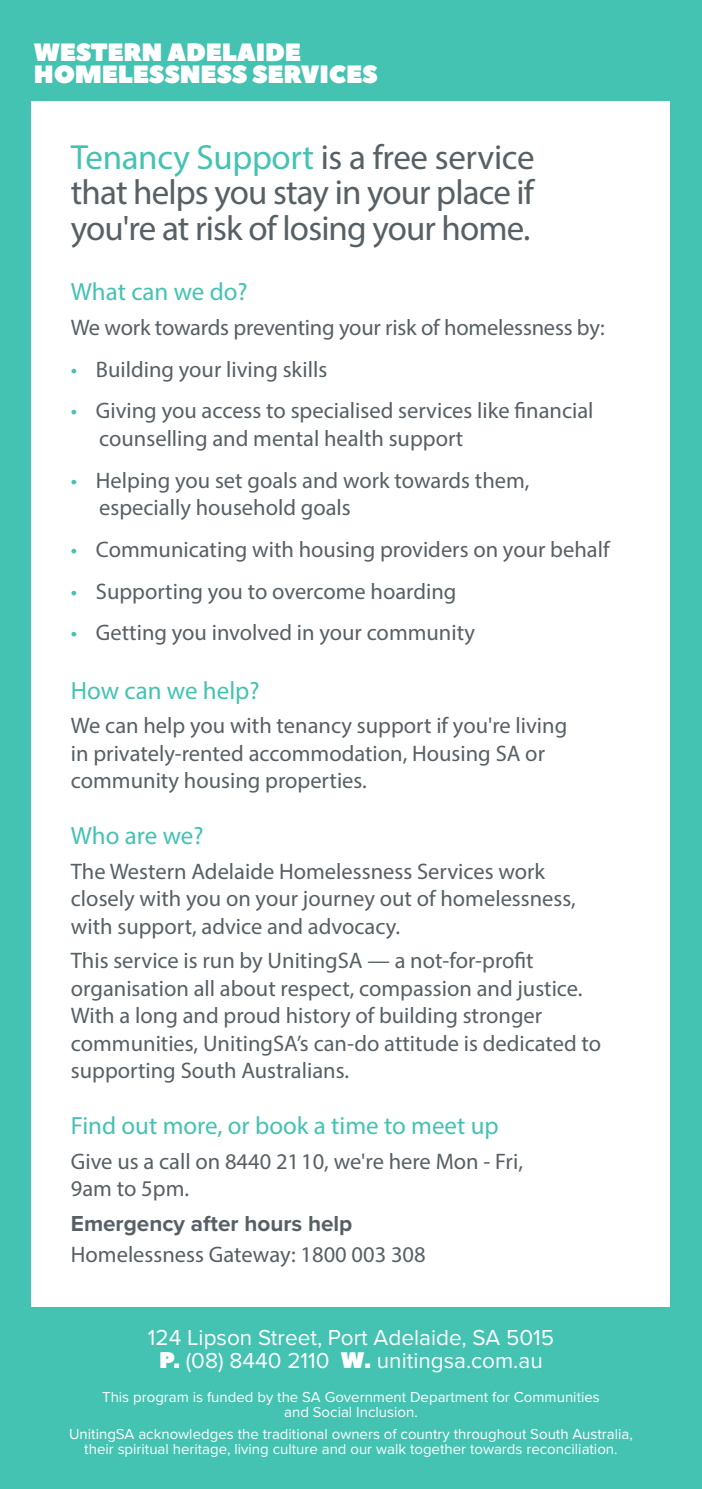
<style>
.page{position:relative;width:702px;height:1489px;background:#fff}
.page>*{position:absolute;margin:0;border:0;box-sizing:border-box;transform-origin:0 0}
.Sub_subhead{font:35px/35px "Myriad Pro";letter-spacing:-.025em;color:#576065;text-align:justify}
.Sub_subhead-2{font:25px "Myriad Pro";color:#44c2b2}
.t1{font:25px/22.5px "Peace Sans";letter-spacing:-.01em;color:#fff}
.Copy{font:22.5px/27.5px "Myriad Pro";color:#576065}
.t2{font:22.5px "Proxima Nova";color:#fff}
.Copy-2{font:700 22.5px "Proxima Nova";color:#576065}
.Copy-3{font:15px/15px "Proxima Nova";color:#fff;text-align:center}
.s1{color:#44c2b2}
.s2{font-family:"Peace Sans"}
</style>
<div class="page">
<div style="left:0;top:0;width:702px;height:1488px;background:#44c2b2"></div>
<div style="left:32px;top:101px;width:638px;height:1205px;background:#fff"></div>
<p class="t1" style="left:34px;top:42px;width:345px">WESTERN ADELAIDE<br>HOMELESSNESS SERVICES</p>
<p class="Sub_subhead" style="left:71px;top:140px;width:465px"><span class="s1">Tenancy Support</span> is a free service that helps you stay in your place if you're at risk of losing your home.</p>
<p class="Sub_subhead-2" style="left:71px;top:276px;width:178px">What can we do?</p>
<p class="Copy" style="left:71px;top:313px;width:535px">We work towards preventing your risk of homelessness by:</p>
<p class="Copy" style="left:71px;top:355px;width:258px"><span class="s1">•</span> Building your living skills</p>
<p class="Copy" style="left:99px;top:397px;width:496px;text-indent:-28px"><span class="s1">•</span> Giving you access to specialised services like financial counselling and mental health support</p>
<p class="Copy" style="left:99px;top:466px;width:432px;text-indent:-28px"><span class="s1">•</span> Helping you set goals and work towards them, especially household goals</p>
<p class="Copy" style="left:71px;top:535px;width:540px"><span class="s1">•</span> Communicating with housing providers on your behalf</p>
<p class="Copy" style="left:71px;top:577px;width:387px"><span class="s1">•</span> Supporting you to overcome hoarding</p>
<p class="Copy" style="left:71px;top:618px;width:405px"><span class="s1">•</span> Getting you involved in your community</p>
<p class="Sub_subhead-2" style="left:71px;top:674px;width:190px">How can we help?</p>
<p class="Copy" style="left:71px;top:711px;width:498px">We can help you with tenancy support if you're living in privately-rented accommodation, Housing SA or community housing properties.</p>
<p class="Sub_subhead-2" style="left:71px;top:820px;width:134px">Who are we?</p>
<p class="Copy" style="left:71px;top:857px;width:506px">The Western Adelaide Homelessness Services work closely with you on your journey out of homelessness, with support, advice and advocacy.</p>
<p class="Copy" style="left:71px;top:946px;width:532px">This service is run by UnitingSA — a not-for-profit organisation all about respect, compassion and justice.<br>With a long and proud history of building stronger communities, UnitingSA’s can-do attitude is dedicated to supporting South Australians.</p>
<p class="Sub_subhead-2" style="left:71px;top:1110px;width:429px">Find out more, or book a time to meet up</p>
<p class="Copy" style="left:71px;top:1147px;width:453px">Give us a call on 8440 2110, we're here Mon - Fri,<br>9am to 5pm.</p>
<p class="Copy-2" style="left:71px;top:1206px;width:283px">Emergency after hours help</p>
<p class="Copy" style="left:71px;top:1240px;width:356px">Homelessness Gateway: 1800 003 308</p>
<p class="t2" style="left:148px;top:1320px;width:407px">124 Lipson Street, Port Adelaide, SA 5015</p>
<p class="t2" style="left:159px;top:1343px;width:385px"><span class="s2">P.</span> (08) 8440 2110 <span class="s2">W.</span> unitingsa.com.au</p>
<p class="Copy-3" style="left:102px;top:1388px;width:499px">This program is funded by the SA Government Department for Communities and Social Inclusion.</p>
<p class="Copy-3" style="left:69px;top:1425px;width:565px">UnitingSA acknowledges the traditional owners of country throughout South Australia, their spiritual heritage, living culture and our walk together towards reconciliation.</p>
</div>
